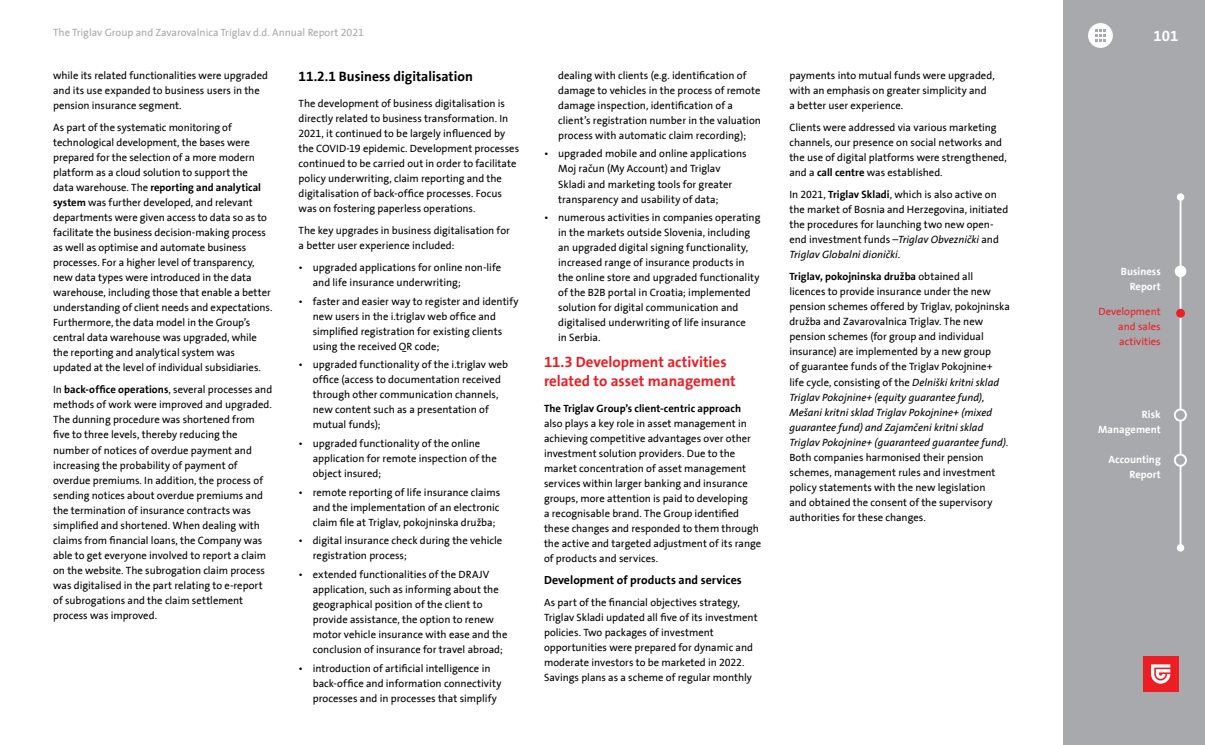
<style>
.page{position:relative;width:1205px;height:745px;background:#fff}
.page>*{position:absolute;margin:0;border:0;box-sizing:border-box;transform-origin:0 0}
.t1{font:700 15px/18.8px "Triglav The Sans";color:#ed1d24}
.t2{font:700 15px "Triglav The Sans";color:#fff}
.t3{font:700 13.75px "Triglav The Sans";color:#000}
.t4{font:700 11.88px "Triglav The Sans";letter-spacing:.005em;color:#000}
.t5{font:10.62px/15px "Triglav The Sans";color:#000}
.t6{font:10.62px "Triglav The Sans";color:#a7a9ac}
.t7{font:700 10.62px/15px "Triglav The Sans";color:#fff;text-align:right}
.t8{font:700 10.62px "Triglav The Sans";letter-spacing:.005em;color:#000}
.t9{font:10.62px/15px "Triglav The Sans";color:#ed1d24;text-align:justify}
.s1{font-weight:700}
.s2{font-style:italic}
</style>
<div class="page">
<div style="left:1063px;top:0;width:142px;height:744px;background:#a7a9ac"></div>
<div style="left:1088px;top:23px;width:25px;height:25px;background:#fff;border-radius:50%"></div>
<svg style="left:1095px;top:30px;width:11px;height:11px"></svg>
<div style="left:1143px;top:656px;width:35px;height:35px;background:#ed1d24"></div>
<svg style="left:1151px;top:664px;width:19px;height:19px"></svg>
<hr style="left:1179px;top:197px;width:2px;height:350px;background:#fff">
<div style="left:1177px;top:193px;width:7px;height:8px;background:#fff;border-radius:50%"></div>
<div style="left:1177px;top:543px;width:7px;height:8px;background:#fff;border-radius:50%"></div>
<div style="left:1175px;top:454px;width:11px;height:11px;background:#a7a9ac;border-radius:50%"></div>
<div style="left:1174px;top:453px;width:13px;height:13px;border:2px solid #fff;border-radius:50%"></div>
<div style="left:1175px;top:409px;width:11px;height:11px;background:#a7a9ac;border-radius:50%"></div>
<div style="left:1174px;top:408px;width:13px;height:13px;border:2px solid #fff;border-radius:50%"></div>
<div style="left:1176px;top:308px;width:9px;height:9px;background:#ed1d24;border-radius:50%"></div>
<div style="left:1174px;top:265px;width:12px;height:12px;background:#fff;border-radius:50%"></div>
<p class="t6" style="left:53px;top:27px;width:312px">The Triglav Group and Zavarovalnica Triglav d.d. Annual Report 2021</p>
<p class="t5" style="left:53px;top:68px;width:217px">while its related functionalities were upgraded and its use expanded to business users in the pension insurance segment.</p>
<p class="t5" style="left:53px;top:120px;width:221px">As part of the systematic monitoring of technological development, the bases were prepared for the selection of a more modern platform as a cloud solution to support the<br>data warehouse. The <span class="s1">reporting and analytical system</span> was further developed, and relevant departments were given access to data so as to facilitate the business decision-making process as well as optimise and automate business processes. For a higher level of transparency, new data types were introduced in the data warehouse, including those that enable a better understanding of client needs and expectations.<br>Furthermore, the data model in the Group’s central data warehouse was upgraded, while the reporting and analytical system was updated at the level of individual subsidiaries.</p>
<p class="t5" style="left:53px;top:382px;width:221px">In <span class="s1">back-office operations</span>, several processes and methods of work were improved and upgraded.<br>The dunning procedure was shortened from five to three levels, thereby reducing the number of notices of overdue payment and increasing the probability of payment of overdue premiums. In addition, the process of sending notices about overdue premiums and the termination of insurance contracts was simplified and shortened. When dealing with claims from financial loans, the Company was able to get everyone involved to report a claim on the website. The subrogation claim process was digitalised in the part relating to e-report of subrogations and the claim settlement process was improved.</p>
<p class="t3" style="left:299px;top:69px;width:176px">11.2.1 Business digitalisation</p>
<p class="t5" style="left:299px;top:96px;width:222px">The development of business digitalisation is directly related to business transformation. In 2021, it continued to be largely influenced by the COVID-19 epidemic. Development processes continued to be carried out in order to facilitate policy underwriting, claim reporting and the digitalisation of back-office processes. Focus was on fostering paperless operations.</p>
<p class="t5" style="left:299px;top:223px;width:213px">The key upgrades in business digitalisation for a better user experience included:</p>
<p class="t5" style="left:313px;top:260px;width:190px;text-indent:-14px">• upgraded applications for online non-life and life insurance underwriting;</p>
<p class="t5" style="left:313px;top:294px;width:207px;text-indent:-14px">• faster and easier way to register and identify new users in the i.triglav web office and simplified registration for existing clients using the received QR code;</p>
<p class="t5" style="left:313px;top:357px;width:197px;text-indent:-14px">• upgraded functionality of the i.triglav web office (access to documentation received through other communication channels, new content such as a presentation of mutual funds);</p>
<p class="t5" style="left:313px;top:436px;width:186px;text-indent:-14px">• upgraded functionality of the online application for remote inspection of the object insured;</p>
<p class="t5" style="left:313px;top:484px;width:189px;text-align:justify;text-indent:-14px">• remote reporting of life insurance claims and the implementation of an electronic claim file at Triglav, pokojninska družba;</p>
<p class="t5" style="left:313px;top:533px;width:191px;text-indent:-14px">• digital insurance check during the vehicle registration process;</p>
<p class="t5" style="left:313px;top:566px;width:196px;text-indent:-14px">• extended functionalities of the DRAJV application, such as informing about the geographical position of the client to provide assistance, the option to renew motor vehicle insurance with ease and the conclusion of insurance for travel abroad;</p>
<p class="t5" style="left:313px;top:660px;width:190px;text-indent:-14px">• introduction of artificial intelligence in back-office and information connectivity processes and in processes that simplify</p>
<p class="t5" style="left:558px;top:68px;width:204px">dealing with clients (e.g. identification of damage to vehicles in the process of remote damage inspection, identification of a client’s registration number in the valuation process with automatic claim recording);</p>
<p class="t5" style="left:558px;top:146px;width:190px;text-indent:-14px">• upgraded mobile and online applications Moj račun (My Account) and Triglav Skladi and marketing tools for greater transparency and usability of data;</p>
<p class="t5" style="left:558px;top:210px;width:204px;text-indent:-14px">• numerous activities in companies operating in the markets outside Slovenia, including an upgraded digital signing functionality, increased range of insurance products in the online store and upgraded functionality of the B2B portal in Croatia; implemented solution for digital communication and digitalised underwriting of life insurance<br>in Serbia.</p>
<h1 class="t1" style="left:544px;top:352px;width:193px">11.3 Development activities related to asset management</h1>
<p class="t8" style="left:544px;top:401px;width:199px">The Triglav Group’s client-centric approach</p>
<p class="t5" style="left:544px;top:415px;width:219px">also plays a key role in asset management in achieving competitive advantages over other investment solution providers. Due to the market concentration of asset management services within larger banking and insurance groups, more attention is paid to developing<br>a recognisable brand. The Group identified these changes and responded to them through the active and targeted adjustment of its range of products and services.</p>
<p class="t4" style="left:544px;top:572px;width:199px">Development of products and services</p>
<p class="t5" style="left:544px;top:594px;width:215px">As part of the financial objectives strategy, Triglav Skladi updated all five of its investment policies. Two packages of investment opportunities were prepared for dynamic and moderate investors to be marketed in 2022.<br>Savings plans as a scheme of regular monthly</p>
<p class="t5" style="left:789px;top:68px;width:207px">payments into mutual funds were upgraded, with an emphasis on greater simplicity and a better user experience.</p>
<p class="t5" style="left:789px;top:120px;width:219px">Clients were addressed via various marketing channels, our presence on social networks and the use of digital platforms were strengthened, and a <span class="s1">call centre</span> was established.</p>
<p class="t5" style="left:789px;top:187px;width:220px">In 2021, <span class="s1">Triglav Skladi</span>, which is also active on the market of Bosnia and Herzegovina, initiated the procedures for launching two new open&shy;end investment funds –<span class="s2">Triglav Obveznički</span> and <span class="s2">Triglav Globalni dionički</span>.</p>
<p class="t5" style="left:789px;top:269px;width:222px"><span class="s1">Triglav, pokojninska družba</span> obtained all licences to provide insurance under the new pension schemes offered by Triglav, pokojninska družba and Zavarovalnica Triglav. The new pension schemes (for group and individual insurance) are implemented by a new group<br>of guarantee funds of the Triglav Pokojnine+<br>life cycle, consisting of the <span class="s2">Delniški kritni sklad Triglav Pokojnine+ (equity guarantee fund), Mešani kritni sklad Triglav Pokojnine+ (mixed guarantee fund) and Zajamčeni kritni sklad Triglav Pokojnine+ (guaranteed guarantee fund)</span>.<br>Both companies harmonised their pension schemes, management rules and investment policy statements with the new legislation<br>and obtained the consent of the supervisory authorities for these changes.</p>
<h1 class="t2" style="left:1153px;top:27px;width:26px">101</h1>
<p class="t7" style="left:1121px;top:263px;width:41px">Business<br>Report</p>
<p class="t9" style="left:1118px;top:304px;width:44px;text-indent:-20px">Development and sales activities</p>
<p class="t7" style="left:1098px;top:407px;width:64px">Risk<br>Management</p>
<p class="t7" style="left:1108px;top:452px;width:54px">Accounting<br>Report</p>
</div>
